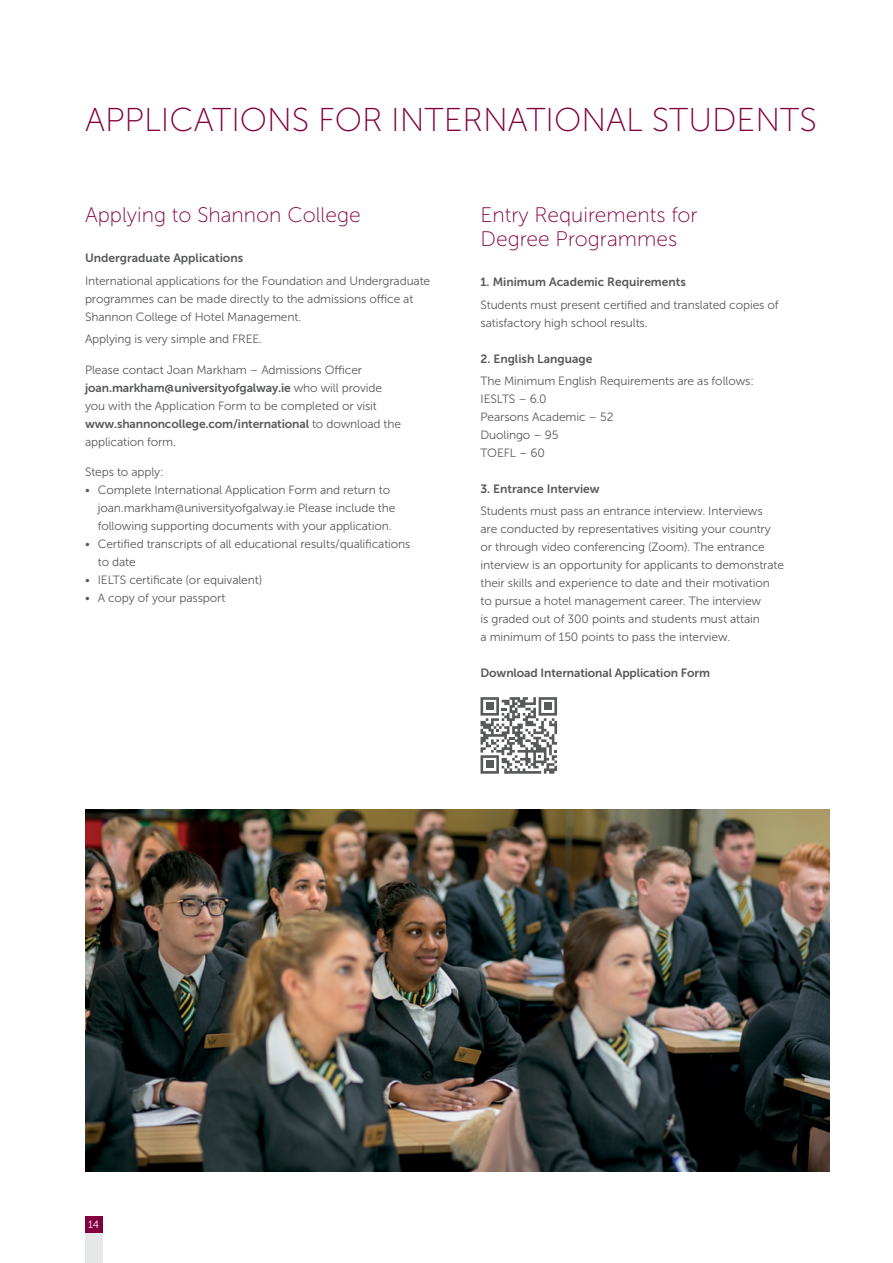
<style>
.page{position:relative;width:893px;height:1263px;background:#fff}
.page>*{position:absolute;margin:0;border:0;box-sizing:border-box;transform-origin:0 0}
.t1{font:33px "Museo Sans 100";color:#83003f}
.t2{font:21px/24px "Museo Sans 100";color:#83003f}
.t3{font:12px/18px "Museo Sans 300";letter-spacing:-.01em;color:#58595b}
.t4{font:12px "Museo Sans 700";letter-spacing:-.01em;color:#58595b}
.t5{font:10.5px "Museo Sans 300";color:#fff}
.s1{font-family:"Museo Sans 300"}
</style>
<div class="page">
<hr style="left:892px;top:0;width:1px;height:1263px;background:#83003f">
<div style="left:85px;top:1216px;width:17px;height:17px;background:#83003f"></div>
<div style="left:85px;top:1233px;width:17px;height:30px;background:#e6e7e8"></div>
<svg style="left:480px;top:697px;width:77px;height:77px"></svg>
<div style="left:544px;top:702px;width:8px;height:8px;background:#58595b"></div>
<div style="left:486px;top:760px;width:8px;height:8px;background:#58595b"></div>
<div style="left:486px;top:702px;width:8px;height:8px;background:#58595b"></div>
<img style="left:85px;top:810px;width:744px;height:361px">
<h1 class="t1" style="left:85px;top:102px;width:733px">APPLICATIONS FOR INTERNATIONAL STUDENTS</h1>
<h2 class="t2" style="left:85px;top:203px;width:277px">Applying to Shannon College</h2>
<p class="t4" style="left:85px;top:251px;width:160px">Undergraduate Applications</p>
<p class="t3" style="left:85px;top:271px;width:347px">International applications for the Foundation and Undergraduate programmes can be made directly to the admissions office at<br>Shannon College of Hotel Management.</p>
<p class="t3" style="left:85px;top:330px;width:179px">Applying is very simple and FREE.</p>
<p class="t3" style="left:85px;top:360px;width:279px">Please contact Joan Markham – Admissions Officer</p>
<p class="t4" style="left:85px;top:381px;width:298px">joan.markham@universityofgalway.ie <span class="s1">who will provide</span></p>
<p class="t3" style="left:85px;top:396px;width:293px">you with the Application Form to be completed or visit</p>
<p class="t4" style="left:85px;top:417px;width:318px">www.shannoncollege.com/international <span class="s1">to download the</span></p>
<p class="t3" style="left:85px;top:432px;width:93px">application form.</p>
<p class="t3" style="left:85px;top:463px;width:80px">Steps to apply:</p>
<p class="t3" style="left:98px;top:481px;width:299px;text-indent:-13px">• Complete International Application Form and return to joan.markham@universityofgalway.ie Please include the following supporting documents with your application.</p>
<p class="t3" style="left:98px;top:535px;width:314px;text-indent:-13px">• Certified transcripts of all educational results/qualifications to date</p>
<p class="t3" style="left:85px;top:571px;width:179px">• IELTS certificate (or equivalent)</p>
<p class="t3" style="left:85px;top:589px;width:142px">• A copy of your passport</p>
<h2 class="t2" style="left:480px;top:203px;width:219px">Entry Requirements for<br>Degree Programmes</h2>
<p class="t4" style="left:480px;top:276px;width:207px">1. Minimum Academic Requirements</p>
<p class="t3" style="left:480px;top:296px;width:300px">Students must present certified and translated copies of satisfactory high school results.</p>
<p class="t4" style="left:480px;top:352px;width:113px">2. English Language</p>
<p class="t3" style="left:480px;top:372px;width:275px">The Minimum English Requirements are as follows:<br>IESLTS – 6.0<br>Pearsons Academic – 52<br>Duolingo – 95<br>TOEFL – 60</p>
<p class="t4" style="left:480px;top:482px;width:121px">3. Entrance Interview</p>
<p class="t3" style="left:480px;top:502px;width:305px">Students must pass an entrance interview. Interviews<br>are conducted by representatives visiting your country or through video conferencing (Zoom). The entrance interview is an opportunity for applicants to demonstrate their skills and experience to date and their motivation to pursue a hotel management career. The interview<br>is graded out of 300 points and students must attain<br>a minimum of 150 points to pass the interview.</p>
<p class="t4" style="left:480px;top:666px;width:231px">Download International Application Form</p>
<p class="t5" style="left:88px;top:1219px;width:12px">14</p>
</div>
